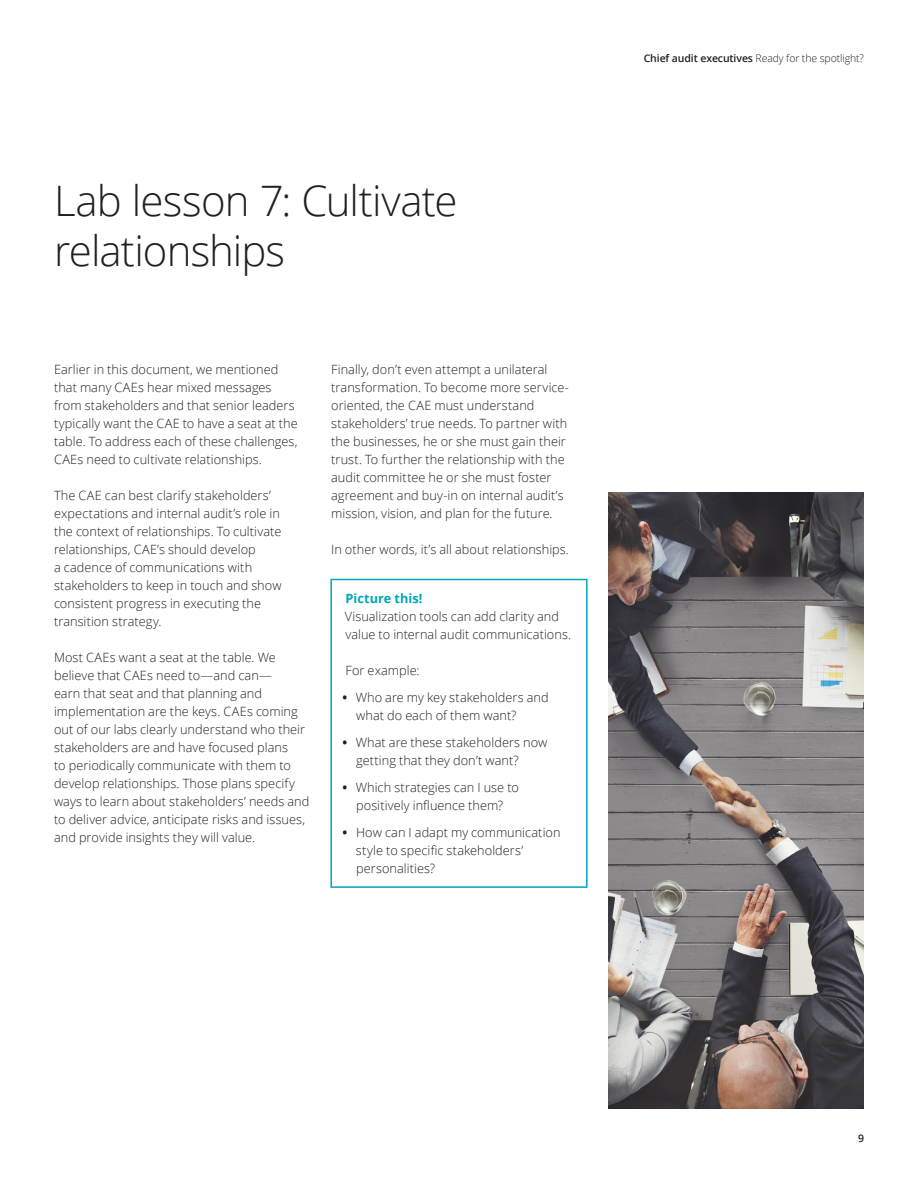
<style>
.page{position:relative;width:918px;height:1188px;background:#fff}
.page>*{position:absolute;margin:0;border:0;box-sizing:border-box;transform-origin:0 0}
.Story_heading_light{font:300 42px/50.4px "Open Sans";letter-spacing:-.02em;color:#231f20}
.Body_copy__8_5_12pt{font:300 12.75px/18px "Open Sans";letter-spacing:.005em;color:#231f20}
.Body_copy__white_8_5{font:300 12.75px/18px "Open Sans";letter-spacing:.005em;color:#231f20}
.Body_copy__white_8_5-2{font:700 12.75px "Open Sans";color:#00a6b9}
.t1{font:300 10.5px "Open Sans";letter-spacing:-.01em;color:#231f20}
.t2{font:600 10.5px "Open Sans";color:#231f20}
.s1{font-weight:700}
.s2{font-weight:600}
</style>
<div class="page">
<div style="left:330px;top:579px;width:258px;height:309px;border:2px solid #00a6b9"></div>
<img style="left:608px;top:492px;width:256px;height:617px">
<p class="Story_heading_light" style="left:54px;top:174px;width:405px">Lab lesson 7: Cultivate relationships</p>
<p class="Body_copy__8_5_12pt" style="left:54px;top:360px;width:245px">Earlier in this document, we mentioned that many CAEs hear mixed messages from stakeholders and that senior leaders typically want the CAE to have a seat at the table. To address each of these challenges, CAEs need to cultivate relationships.</p>
<p class="Body_copy__8_5_12pt" style="left:54px;top:486px;width:229px">The CAE can best clarify stakeholders’ expectations and internal audit’s role in the context of relationships. To cultivate relationships, CAE’s should develop<br>a cadence of communications with stakeholders to keep in touch and show consistent progress in executing the transition strategy.</p>
<p class="Body_copy__8_5_12pt" style="left:54px;top:648px;width:257px">Most CAEs want a seat at the table. We believe that CAEs need to—and can—<br>earn that seat and that planning and implementation are the keys. CAEs coming out of our labs clearly understand who their stakeholders are and have focused plans<br>to periodically communicate with them to develop relationships. Those plans specify ways to learn about stakeholders’ needs and to deliver advice, anticipate risks and issues, and provide insights they will value.</p>
<p class="Body_copy__8_5_12pt" style="left:331px;top:360px;width:239px">Finally, don’t even attempt a unilateral transformation. To become more service&shy;oriented, the CAE must understand stakeholders’ true needs. To partner with the businesses, he or she must gain their trust. To further the relationship with the audit committee he or she must foster agreement and buy-in on internal audit’s mission, vision, and plan for the future.</p>
<p class="Body_copy__8_5_12pt" style="left:331px;top:540px;width:239px">In other words, it’s all about relationships.</p>
<p class="Body_copy__white_8_5-2" style="left:346px;top:589px;width:79px">Picture this!</p>
<p class="Body_copy__white_8_5" style="left:345px;top:607px;width:228px">Visualization tools can add clarity and value to internal audit communications.</p>
<p class="Body_copy__white_8_5" style="left:345px;top:661px;width:76px">For example:</p>
<p class="Body_copy__8_5_12pt" style="left:356px;top:688px;width:194px;text-indent:-14px"><span class="s1">•</span> Who are my key stakeholders and what do each of them want?</p>
<p class="Body_copy__8_5_12pt" style="left:356px;top:733px;width:193px;text-indent:-14px"><span class="s1">•</span> What are these stakeholders now getting that they don’t want?</p>
<p class="Body_copy__8_5_12pt" style="left:342px;top:778px;width:178px;text-align:center"><span class="s1">•</span> Which strategies can I use to positively influence them?</p>
<p class="Body_copy__8_5_12pt" style="left:356px;top:823px;width:206px;text-indent:-14px"><span class="s1">•</span> How can I adapt my communication style to specific stakeholders’ personalities?</p>
<p class="t1" style="left:644px;top:51px;width:222px"><span class="s2">Chief audit executives</span> Ready for the spotlight?</p>
<p class="t2" style="left:858px;top:1131px;width:7px">9</p>
</div>
